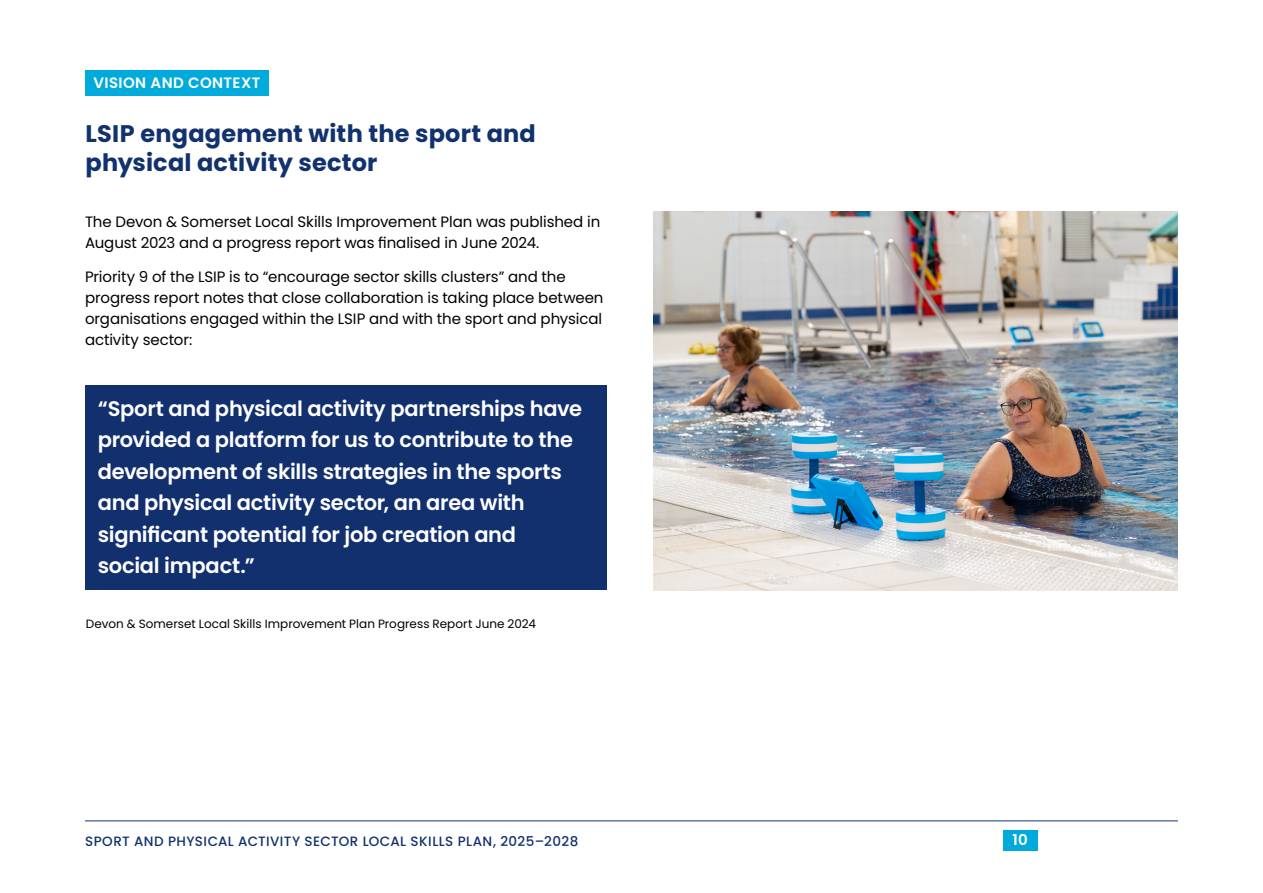
<style>
.page{position:relative;width:1263px;height:893px;background:#fff}
.page>*{position:absolute;margin:0;border:0;box-sizing:border-box;transform-origin:0 0}
.t1{font:700 24px/28.8px "Poppins";letter-spacing:.01em;color:#12326e}
.t2{font:600 21px/31.5px "Poppins";letter-spacing:-.015em;color:#fff}
.t3{font:15px/21px "Poppins";letter-spacing:-.005em;color:#000}
.t4{font:600 15px "Poppins";letter-spacing:.025em;color:#fff}
.t5{font:500 13.5px "Poppins";letter-spacing:.03em;color:#12326e}
.t6{font:12px "Poppins";letter-spacing:.005em;color:#000}
</style>
<div class="page">
<div style="left:1003px;top:831px;width:34px;height:20px;background:#00aadb"></div>
<hr style="left:85px;top:821px;width:1093px;height:1px;background:#12326e">
<div style="left:85px;top:70px;width:183px;height:25px;background:#00aadb"></div>
<div style="left:85px;top:385px;width:521px;height:205px;background:#12306e"></div>
<img style="left:654px;top:211px;width:524px;height:379px">
<p class="t4" style="left:93px;top:74px;width:168px">VISION AND CONTEXT</p>
<h1 class="t1" style="left:85px;top:120px;width:452px">LSIP engagement with the sport and physical activity sector</h1>
<p class="t3" style="left:85px;top:211px;width:517px">The Devon &amp; Somerset Local Skills Improvement Plan was published in<br>August 2023 and a progress report was finalised in June 2024.</p>
<p class="t3" style="left:85px;top:266px;width:520px">Priority 9 of the LSIP is to “encourage sector skills clusters” and the progress report notes that close collaboration is taking place between organisations engaged within the LSIP and with the sport and physical activity sector:</p>
<p class="t2" style="left:98px;top:393px;width:486px">“Sport and physical activity partnerships have provided a platform for us to contribute to the development of skills strategies in the sports and physical activity sector, an area with significant potential for job creation and social impact.”</p>
<p class="t6" style="left:86px;top:616px;width:451px">Devon &amp; Somerset Local Skills Improvement Plan Progress Report June 2024</p>
<p class="t5" style="left:85px;top:833px;width:495px">SPORT AND PHYSICAL ACTIVITY SECTOR LOCAL SKILLS PLAN, 2025–2028</p>
<p class="t4" style="left:1012px;top:831px;width:17px">10</p>
</div>
